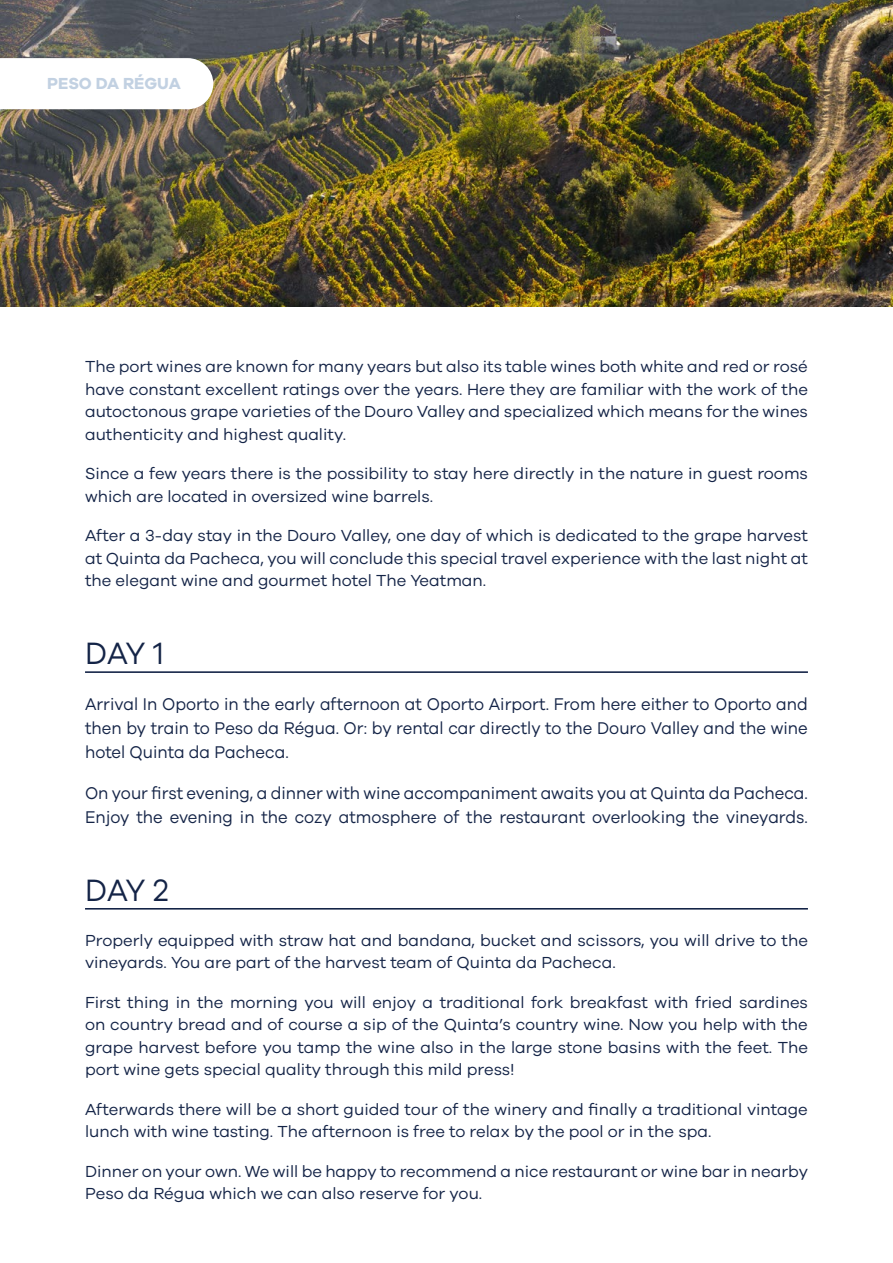
<style>
.page{position:relative;width:893px;height:1263px;background:#fff}
.page>*{position:absolute;margin:0;border:0;box-sizing:border-box;transform-origin:0 0}
.t1{font:31.8px "Galano Grotesque";letter-spacing:-.045em;color:#142447;scale:.94 1}
.t2{font:17.55px/23.9px "Galano Grotesque";color:#142447;text-align:justify;scale:.94 1}
.t3{font:16.5px/22.5px "Galano Grotesque";color:#142447}
.t4{font:700 16.5px "Galano Grotesque";letter-spacing:-.005em;color:#c2d1e2}
</style>
<div class="page">
<hr style="left:85px;top:671px;width:723px;height:2px;background:#142447">
<hr style="left:85px;top:908px;width:723px;height:1px;background:#142447">
<img style="left:0;top:0;width:893px;height:306px">
<svg style="left:0;top:58px;width:213px;height:51px"></svg>
<p class="t4" style="left:47px;top:74px;width:135px">PESO DA RÉGUA</p>
<p class="t3" style="left:85px;top:355px;width:724px;text-align:justify">The port wines are known for many years but also its table wines both white and red or rosé have constant excellent ratings over the years. Here they are familiar with the work of the autoctonous grape varieties of the Douro Valley and specialized which means for the wines authenticity and highest quality.</p>
<p class="t3" style="left:85px;top:462px;width:724px">Since a few years there is the possibility to stay here directly in the nature in guest rooms which are located in oversized wine barrels.</p>
<p class="t3" style="left:85px;top:524px;width:724px;text-align:justify">After a 3-day stay in the Douro Valley, one day of which is dedicated to the grape harvest at Quinta da Pacheca, you will conclude this special travel experience with the last night at the elegant wine and gourmet hotel The Yeatman.</p>
<h1 class="t1" style="left:85px;top:634px;width:85px">DAY 1</h1>
<p class="t2" style="left:85px;top:692px;width:770px">Arrival In Oporto in the early afternoon at Oporto Airport. From here either to Oporto and then by train to Peso da Régua. Or: by rental car directly to the Douro Valley and the wine hotel Quinta da Pacheca.</p>
<p class="t2" style="left:85px;top:781px;width:770px">On your first evening, a dinner with wine accompaniment awaits you at Quinta da Pacheca.<br>Enjoy the evening in the cozy atmosphere of the restaurant overlooking the vineyards.</p>
<h1 class="t1" style="left:85px;top:871px;width:90px">DAY 2</h1>
<p class="t3" style="left:85px;top:928px;width:724px">Properly equipped with straw hat and bandana, bucket and scissors, you will drive to the vineyards. You are part of the harvest team of Quinta da Pacheca.</p>
<p class="t3" style="left:85px;top:990px;width:724px;text-align:justify">First thing in the morning you will enjoy a traditional fork breakfast with fried sardines on country bread and of course a sip of the Quinta’s country wine. Now you help with the grape harvest before you tamp the wine also in the large stone basins with the feet. The port wine gets special quality through this mild press!</p>
<p class="t3" style="left:85px;top:1097px;width:724px">Afterwards there will be a short guided tour of the winery and finally a traditional vintage lunch with wine tasting. The afternoon is free to relax by the pool or in the spa.</p>
<p class="t3" style="left:85px;top:1159px;width:724px">Dinner on your own. We will be happy to recommend a nice restaurant or wine bar in nearby<br>Peso da Régua which we can also reserve for you.</p>
</div>
